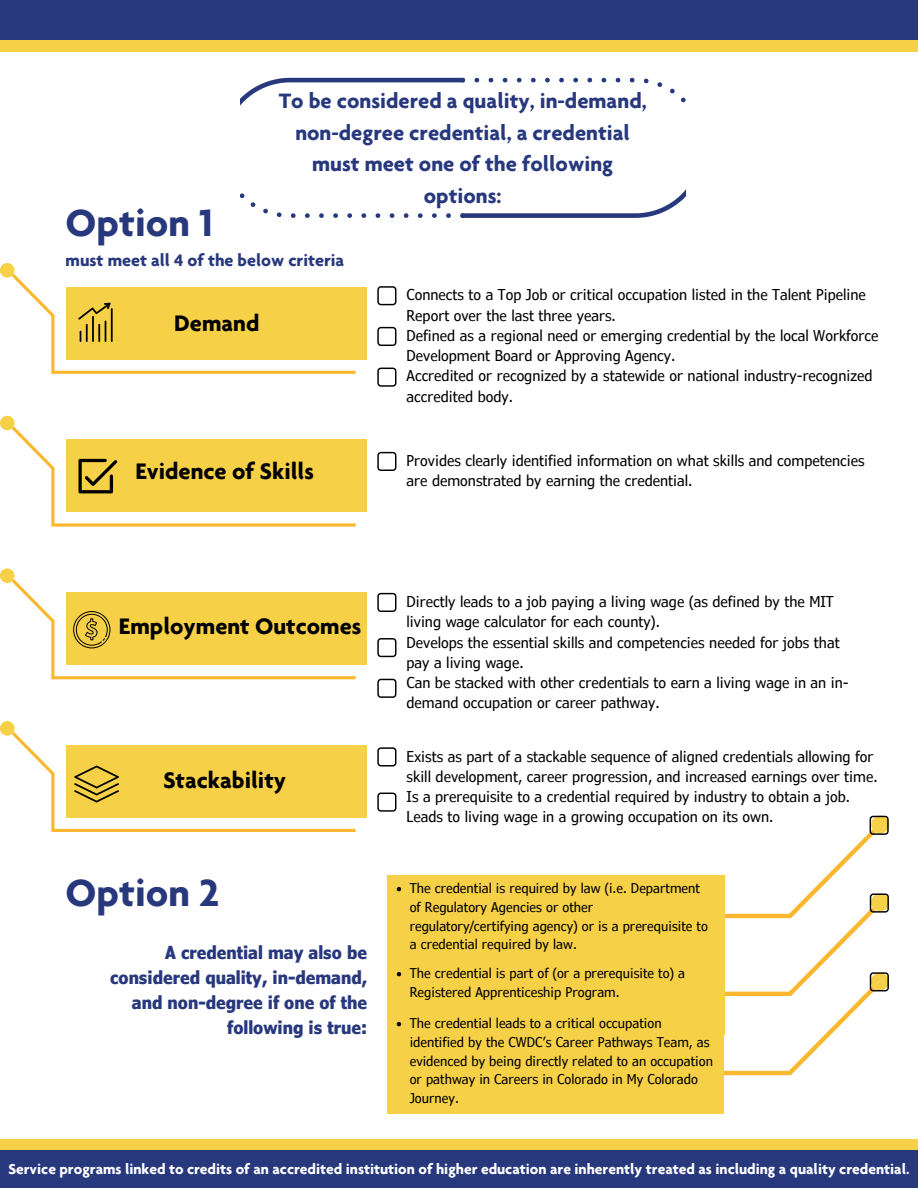
<style>
.page{position:relative;width:918px;height:1188px;background:#fff}
.page>*{position:absolute;margin:0;border:0;box-sizing:border-box;transform-origin:0 0}
.t1{font:700 40.95px "Agenda";color:#28387d}
.t2{font:700 24.3px "Agenda";color:#000}
.t3{font:700 22.5px/31.3px "Agenda";color:#28387d;text-align:center}
.t4{font:700 condensed 18px/24.8px "Verdana Pro";color:#28387d;text-align:right}
.t5{font:700 18px "Agenda";color:#28387d}
.t6{font:700 15.45px "Agenda";color:#fff}
.t7{font:condensed 15px/20.2px "Verdana Pro";color:#000}
.t8{font:condensed 13.5px/18.8px "Verdana Pro";color:#000}
</style>
<div class="page">
<div style="left:0;top:0;width:918px;height:51px;background:#f6d046"></div>
<div style="left:0;top:1139px;width:918px;height:49px;background:#f6d046"></div>
<div style="left:0;top:0;width:918px;height:40px;background:#28387d"></div>
<div style="left:0;top:1150px;width:918px;height:38px;background:#28387d"></div>
<svg style="left:241px;top:78px;width:444px;height:140px"></svg>
<div style="left:67px;top:287px;width:300px;height:72px;background:#f6d046"></div>
<svg style="left:0;top:263px;width:359px;height:111px"></svg>
<div style="left:67px;top:440px;width:300px;height:72px;background:#f6d046"></div>
<svg style="left:0;top:416px;width:359px;height:111px"></svg>
<div style="left:67px;top:592px;width:300px;height:73px;background:#f6d046"></div>
<svg style="left:0;top:568px;width:356px;height:112px"></svg>
<div style="left:67px;top:745px;width:300px;height:72px;background:#f6d046"></div>
<svg style="left:0;top:721px;width:359px;height:111px"></svg>
<div style="left:387px;top:875px;width:337px;height:82px;background:#f6d046"></div>
<div style="left:387px;top:953px;width:337px;height:81px;background:#f6d046"></div>
<div style="left:387px;top:1032px;width:337px;height:82px;background:#f6d046"></div>
<svg style="left:377px;top:286px;width:19px;height:19px"></svg>
<svg style="left:377px;top:327px;width:19px;height:19px"></svg>
<svg style="left:377px;top:368px;width:19px;height:19px"></svg>
<svg style="left:377px;top:452px;width:19px;height:19px"></svg>
<svg style="left:377px;top:593px;width:19px;height:19px"></svg>
<svg style="left:377px;top:638px;width:19px;height:19px"></svg>
<svg style="left:377px;top:679px;width:19px;height:19px"></svg>
<svg style="left:377px;top:747px;width:19px;height:19px"></svg>
<svg style="left:377px;top:793px;width:19px;height:19px"></svg>
<svg style="left:397px;top:887px;width:4px;height:4px"></svg>
<svg style="left:397px;top:972px;width:4px;height:4px"></svg>
<svg style="left:397px;top:1022px;width:4px;height:4px"></svg>
<svg style="left:724px;top:816px;width:165px;height:260px"></svg>
<p class="t1" style="left:66px;top:206px;width:149px">Option 1</p>
<p class="t3" style="left:279px;top:88px;width:369px">To be considered a quality, in-demand, non-degree credential, a credential must meet one of the following options:</p>
<p class="t5" style="left:66px;top:253px;width:280px">must meet all 4 of the below criteria</p>
<h1 class="t2" style="left:174px;top:314px;width:87px">Demand</h1>
<p class="t2" style="left:135px;top:462px;width:180px">Evidence of Skills</p>
<p class="t7" style="left:407px;top:284px;width:473px">Connects to a Top Job or critical occupation listed in the Talent Pipeline Report over the last three years.<br>Defined as a regional need or emerging credential by the local Workforce Development Board or Approving Agency.<br>Accredited or recognized by a statewide or national industry-recognized accredited body.</p>
<h2 class="t7" style="left:407px;top:450px;width:460px">Provides clearly identified information on what skills and competencies are demonstrated by earning the credential.</h2>
<h2 class="t2" style="left:119px;top:617px;width:244px">Employment Outcomes</h2>
<h3 class="t2" style="left:163px;top:770px;width:124px">Stackability</h3>
<p class="t1" style="left:66px;top:876px;width:155px">Option 2</p>
<p class="t4" style="left:110px;top:940px;width:258px">A credential may also be considered quality, in-demand, and non-degree if one of the following is true:</p>
<p class="t7" style="left:407px;top:591px;width:444px">Directly leads to a job paying a living wage (as defined by the MIT living wage calculator for each county).<br>Develops the essential skills and competencies needed for jobs that pay a living wage.<br>Can be stacked with other credentials to earn a living wage in an in&shy;demand occupation or career pathway.</p>
<p class="t7" style="left:407px;top:746px;width:473px">Exists as part of a stackable sequence of aligned credentials allowing for skill development, career progression, and increased earnings over time.<br>Is a prerequisite to a credential required by industry to obtain a job.<br>Leads to living wage in a growing occupation on its own.</p>
<p class="t8" style="left:410px;top:878px;width:300px">The credential is required by law (i.e. Department of Regulatory Agencies or other regulatory/certifying agency) or is a prerequisite to a credential required by law.</p>
<h2 class="t8" style="left:410px;top:963px;width:277px">The credential is part of (or a prerequisite to) a<br>Registered Apprenticeship Program.</h2>
<p class="t8" style="left:410px;top:1013px;width:305px">The credential leads to a critical occupation identified by the CWDC’s Career Pathways Team, as evidenced by being directly related to an occupation or pathway in Careers in Colorado in My Colorado Journey.</p>
<p class="t6" style="left:8px;top:1163px;width:903px">Service programs linked to credits of an accredited institution of higher education are inherently treated as including a quality credential.</p>
</div>
